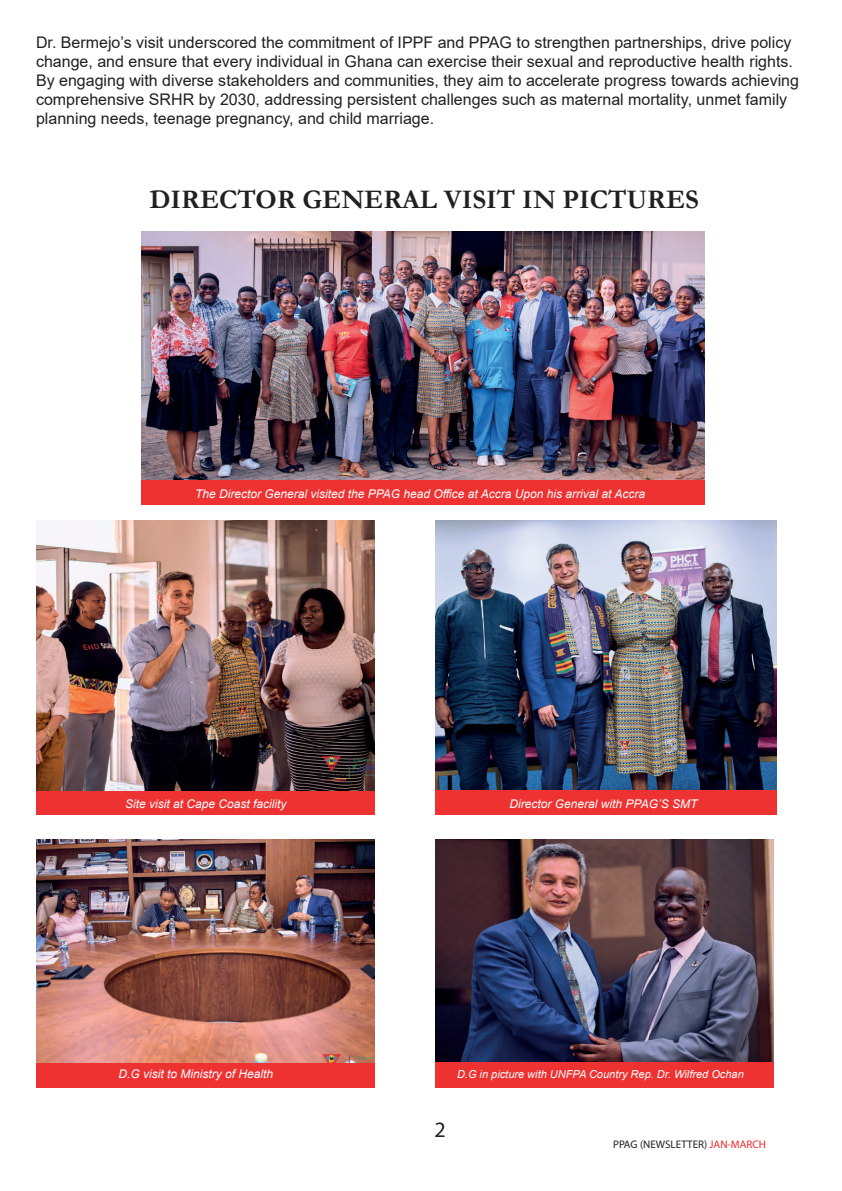
<style>
.page{position:relative;width:842px;height:1191px;background:#fff}
.page>*{position:absolute;margin:0;border:0;box-sizing:border-box;transform-origin:0 0}
.t1{font:700 27px "Garamond";color:#231f20}
.t2{font:22px "Myriad Pro";color:#231f20}
.t3{font:16px/19.2px "Arial";color:#231f20}
.t4{font:italic 12px "Arial";color:#fff}
.t5{font:italic 11px "Arial";color:#fff}
.t6{font:11px "Myriad Pro";color:#231f20}
.s1{color:#ee2827}
</style>
<div class="page">
<img style="left:141px;top:231px;width:564px;height:249px">
<div style="left:141px;top:480px;width:564px;height:24px;background:#ee3232"></div>
<div style="left:36px;top:790px;width:338px;height:24px;background:#ee3232"></div>
<div style="left:36px;top:1062px;width:338px;height:26px;background:#ee3232"></div>
<img style="left:36px;top:520px;width:338px;height:270px">
<img style="left:36px;top:839px;width:338px;height:223px">
<img style="left:435px;top:839px;width:338px;height:223px">
<img style="left:435px;top:520px;width:341px;height:270px">
<div style="left:435px;top:790px;width:341px;height:24px;background:#ee3232"></div>
<div style="left:435px;top:1062px;width:338px;height:26px;background:#ee3232"></div>
<p class="t3" style="left:36px;top:32px;width:764px">Dr. Bermejo’s visit underscored the commitment of IPPF and PPAG to strengthen partnerships, drive policy change, and ensure that every individual in Ghana can exercise their sexual and reproductive health rights.<br>By engaging with diverse stakeholders and communities, they aim to accelerate progress towards achieving comprehensive SRHR by 2030, addressing persistent challenges such as maternal mortality, unmet family planning needs, teenage pregnancy, and child marriage.</p>
<h1 class="t1" style="left:150px;top:181px;width:551px">DIRECTOR GENERAL VISIT IN PICTURES</h1>
<p class="t4" style="left:195px;top:485px;width:451px">The Director General visited the PPAG head Office at Accra Upon his arrival at Accra</p>
<p class="t4" style="left:125px;top:796px;width:163px">Site visit at Cape Coast facility</p>
<p class="t4" style="left:118px;top:1066px;width:156px">D.G visit to Ministry of Health</p>
<p class="t4" style="left:510px;top:796px;width:189px">Director General with PPAG’S SMT</p>
<p class="t5" style="left:457px;top:1066px;width:288px">D.G in picture with UNFPA Country Rep. Dr. Wilfred Ochan</p>
<h2 class="t2" style="left:434px;top:1116px;width:13px">2</h2>
<p class="t6" style="left:613px;top:1137px;width:154px">PPAG (NEWSLETTER) <span class="s1">JAN-MARCH</span></p>
</div>
